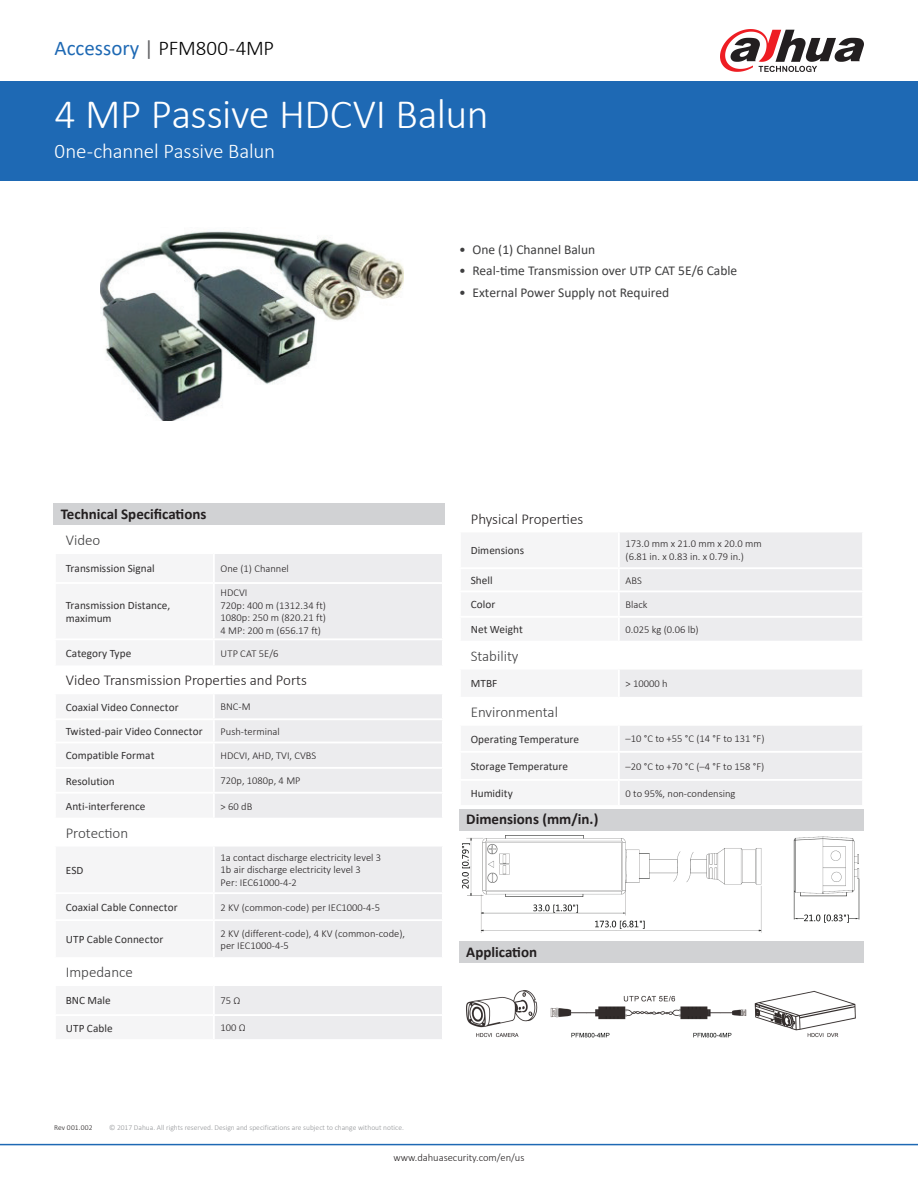
<style>
.page{position:relative;width:918px;height:1188px;background:#fff}
.page>*{position:absolute;margin:0;border:0;box-sizing:border-box;transform-origin:0 0}
.t1{font:300 42px "Calibri";letter-spacing:-.015em;color:#fff}
.t2{font:300 21px "Calibri";letter-spacing:-.01em;color:#fff}
.t3{font:300 21px "Calibri";letter-spacing:-.01em;color:#000}
.t4{font:300 15px "Calibri";color:#231f20}
.t5{font:700 15px "Calibri";color:#231f20}
.t6{font:300 15px "Calibri";color:#3e3e3f}
.t7{font:13.5px "Calibri";color:#3e3e3f}
.t8{font:11.25px/13.5px "Calibri";letter-spacing:.005em;color:#312f30}
.t9{font:300 10.5px/12.6px "Calibri";color:#231f20}
.t10{font:300 7.5px "Calibri";color:#939598}
.t11{font:300 7.5px "Calibri";letter-spacing:.015em;color:#231f20}
.s1{font-weight:400;color:#1e69b4}
.s2{font-weight:400;color:#636366}
</style>
<div class="page">
<div style="left:0;top:81px;width:918px;height:100px;background:#1e69b4"></div>
<div style="left:53px;top:504px;width:392px;height:21px;background:#d1d2d4"></div>
<hr style="left:0;top:1144px;width:918px;height:1px;background:#1e69b4">
<svg style="left:720px;top:29px;width:144px;height:43px"></svg>
<img style="left:100px;top:231px;width:304px;height:189px">
<div style="left:55px;top:553px;width:159px;height:30px;background:#f5f5f6"></div>
<div style="left:214px;top:553px;width:229px;height:30px;background:#ececee"></div>
<svg style="left:215px;top:584px;width:227px;height:373px;fill:#ececee"></svg>
<div style="left:215px;top:694px;width:227px;height:124px;background:#ececee"></div>
<div style="left:55px;top:985px;width:159px;height:30px;background:#f5f5f6"></div>
<div style="left:214px;top:985px;width:229px;height:30px;background:#ececee"></div>
<div style="left:55px;top:1015px;width:159px;height:25px;background:#f5f5f6"></div>
<div style="left:214px;top:1015px;width:229px;height:25px;background:#ececee"></div>
<hr style="left:214px;top:665px;width:230px;height:2px;background:#fff">
<hr style="left:214px;top:742px;width:230px;height:1px;background:#fff">
<hr style="left:214px;top:767px;width:230px;height:2px;background:#fff">
<hr style="left:214px;top:792px;width:230px;height:2px;background:#fff">
<hr style="left:214px;top:818px;width:230px;height:2px;background:#fff">
<hr style="left:54px;top:1039px;width:160px;height:2px;background:#fff">
<hr style="left:214px;top:1039px;width:230px;height:2px;background:#fff">
<hr style="left:54px;top:552px;width:160px;height:2px;background:#fff">
<hr style="left:54px;top:554px;width:2px;height:28px;background:#fff">
<hr style="left:214px;top:552px;width:230px;height:2px;background:#fff">
<hr style="left:213px;top:554px;width:2px;height:28px;background:#fff">
<hr style="left:442px;top:554px;width:2px;height:28px;background:#fff">
<hr style="left:54px;top:582px;width:160px;height:2px;background:#fff">
<hr style="left:214px;top:582px;width:230px;height:2px;background:#fff">
<hr style="left:214px;top:638px;width:230px;height:2px;background:#fff">
<hr style="left:214px;top:692px;width:230px;height:2px;background:#fff">
<hr style="left:214px;top:718px;width:230px;height:2px;background:#fff">
<hr style="left:214px;top:845px;width:230px;height:2px;background:#fff">
<hr style="left:214px;top:892px;width:230px;height:2px;background:#fff">
<hr style="left:214px;top:919px;width:230px;height:2px;background:#fff">
<hr style="left:54px;top:984px;width:160px;height:2px;background:#fff">
<hr style="left:54px;top:986px;width:2px;height:28px;background:#fff">
<hr style="left:214px;top:984px;width:230px;height:2px;background:#fff">
<hr style="left:213px;top:986px;width:2px;height:28px;background:#fff">
<hr style="left:442px;top:986px;width:2px;height:28px;background:#fff">
<hr style="left:54px;top:1014px;width:160px;height:2px;background:#fff">
<hr style="left:54px;top:1016px;width:2px;height:23px;background:#fff">
<hr style="left:214px;top:1014px;width:230px;height:2px;background:#fff">
<hr style="left:213px;top:1016px;width:2px;height:23px;background:#fff">
<hr style="left:442px;top:1016px;width:2px;height:23px;background:#fff">
<div style="left:620px;top:532px;width:242px;height:109px;background:#ececee"></div>
<svg style="left:620px;top:670px;width:242px;height:135px"></svg>
<hr style="left:619px;top:590px;width:245px;height:2px;background:#fff">
<hr style="left:619px;top:616px;width:245px;height:2px;background:#fff">
<hr style="left:619px;top:697px;width:245px;height:2px;background:#fff">
<hr style="left:619px;top:567px;width:245px;height:2px;background:#fff">
<hr style="left:619px;top:724px;width:245px;height:2px;background:#fff">
<hr style="left:619px;top:751px;width:245px;height:2px;background:#fff">
<hr style="left:619px;top:779px;width:245px;height:2px;background:#fff">
<div style="left:459px;top:809px;width:405px;height:22px;background:#d1d2d4"></div>
<img style="left:462px;top:835px;width:398px;height:98px">
<div style="left:459px;top:941px;width:405px;height:22px;background:#d1d2d4"></div>
<img style="left:466px;top:990px;width:390px;height:48px">
<h2 class="t3" style="left:55px;top:35px;width:221px"><span class="s1">Accessory</span> <span class="s2">|</span> PFM800-4MP</h2>
<h1 class="t1" style="left:55px;top:88px;width:435px">4 MP Passive HDCVI Balun</h1>
<h2 class="t2" style="left:55px;top:138px;width:222px">0ne-channel Passive Balun</h2>
<p class="t7" style="left:459px;top:240px;width:138px">• One (1) Channel Balun</p>
<p class="t7" style="left:459px;top:262px;width:280px">• Real-time Transmission over UTP CAT 5E/6 Cable</p>
<p class="t7" style="left:459px;top:283px;width:212px">• External Power Supply not Required</p>
<h3 class="t5" style="left:61px;top:503px;width:147px">Technical Specifications</h3>
<h3 class="t6" style="left:66px;top:531px;width:36px">Video</h3>
<p class="t8" style="left:66px;top:562px;width:91px">Transmission Signal</p>
<p class="t9" style="left:221px;top:562px;width:70px">One (1) Channel</p>
<p class="t8" style="left:66px;top:598px;width:106px">Transmission Distance, maximum</p>
<p class="t9" style="left:221px;top:586px;width:107px">HDCVI<br>720p: 400 m (1312.34 ft)<br>1080p: 250 m (820.21 ft)<br>4 MP: 200 m (656.17 ft)</p>
<p class="t8" style="left:66px;top:646px;width:67px">Category Type</p>
<p class="t9" style="left:221px;top:647px;width:59px">UTP CAT 5E/6</p>
<h3 class="t4" style="left:66px;top:671px;width:243px">Video Transmission Properties and Ports</h3>
<p class="t8" style="left:66px;top:700px;width:114px">Coaxial Video Connector</p>
<p class="t9" style="left:221px;top:700px;width:32px">BNC-M</p>
<p class="t8" style="left:66px;top:724px;width:138px">Twisted-pair Video Connector</p>
<p class="t9" style="left:221px;top:725px;width:61px">Push-terminal</p>
<p class="t8" style="left:66px;top:749px;width:90px">Compatible Format</p>
<p class="t9" style="left:221px;top:749px;width:97px">HDCVI, AHD, TVI, CVBS</p>
<p class="t8" style="left:66px;top:774px;width:51px">Resolution</p>
<p class="t9" style="left:221px;top:774px;width:81px">720p, 1080p, 4 MP</p>
<p class="t8" style="left:66px;top:799px;width:81px">Anti-interference</p>
<p class="t9" style="left:221px;top:800px;width:33px">&gt; 60 dB</p>
<h3 class="t6" style="left:66px;top:823px;width:64px">Protection</h3>
<p class="t8" style="left:66px;top:863px;width:19px">ESD</p>
<p class="t9" style="left:221px;top:851px;width:162px">1a contact discharge electricity level 3<br>1b air discharge electricity level 3<br>Per: IEC61000-4-2</p>
<p class="t8" style="left:66px;top:900px;width:113px">Coaxial Cable Connector</p>
<p class="t9" style="left:221px;top:901px;width:161px">2 KV (common-code) per IEC1000-4-5</p>
<p class="t8" style="left:66px;top:933px;width:99px">UTP Cable Connector</p>
<p class="t9" style="left:221px;top:927px;width:186px">2 KV (different-code), 4 KV (common-code), per IEC1000-4-5</p>
<h3 class="t6" style="left:66px;top:963px;width:69px">Impedance</h3>
<p class="t8" style="left:66px;top:994px;width:47px">BNC Male</p>
<p class="t9" style="left:221px;top:994px;width:21px">75 Ω</p>
<p class="t8" style="left:66px;top:1021px;width:48px">UTP Cable</p>
<p class="t9" style="left:221px;top:1022px;width:27px">100 Ω</p>
<p class="t11" style="left:54px;top:1123px;width:40px">Rev 001.002</p>
<p class="t10" style="left:109px;top:1123px;width:296px">© 2017 Dahua. All rights reserved. Design and specifications are subject to change without notice.</p>
<h3 class="t4" style="left:471px;top:509px;width:114px">Physical Properties</h3>
<p class="t8" style="left:471px;top:543px;width:55px">Dimensions</p>
<p class="t9" style="left:626px;top:538px;width:138px">173.0 mm x 21.0 mm x 20.0 mm (6.81 in. x 0.83 in. x 0.79 in.)</p>
<p class="t8" style="left:471px;top:573px;width:23px">Shell</p>
<p class="t9" style="left:626px;top:574px;width:18px">ABS</p>
<p class="t8" style="left:471px;top:598px;width:26px">Color</p>
<p class="t9" style="left:626px;top:598px;width:23px">Black</p>
<p class="t8" style="left:471px;top:623px;width:54px">Net Weight</p>
<p class="t9" style="left:626px;top:623px;width:75px">0.025 kg (0.06 lb)</p>
<h3 class="t6" style="left:471px;top:646px;width:49px">Stability</h3>
<p class="t8" style="left:471px;top:677px;width:28px">MTBF</p>
<p class="t9" style="left:626px;top:677px;width:44px">&gt; 10000 h</p>
<h3 class="t6" style="left:471px;top:703px;width:89px">Environmental</h3>
<p class="t8" style="left:471px;top:732px;width:110px">Operating Temperature</p>
<p class="t9" style="left:626px;top:732px;width:140px">–10 °C to +55 °C (14 °F to 131 °F)</p>
<p class="t8" style="left:471px;top:759px;width:99px">Storage Temperature</p>
<p class="t9" style="left:626px;top:760px;width:140px">–20 °C to +70 °C (–4 °F to 158 °F)</p>
<p class="t8" style="left:471px;top:786px;width:44px">Humidity</p>
<p class="t9" style="left:626px;top:787px;width:111px">0 to 95%, non-condensing</p>
<h3 class="t5" style="left:466px;top:809px;width:134px">Dimensions (mm/in.)</h3>
<h3 class="t5" style="left:466px;top:941px;width:72px">Application</h3>
<p class="t9" style="left:394px;top:1151px;width:132px">www.dahuasecurity.com/en/us</p>
</div>
